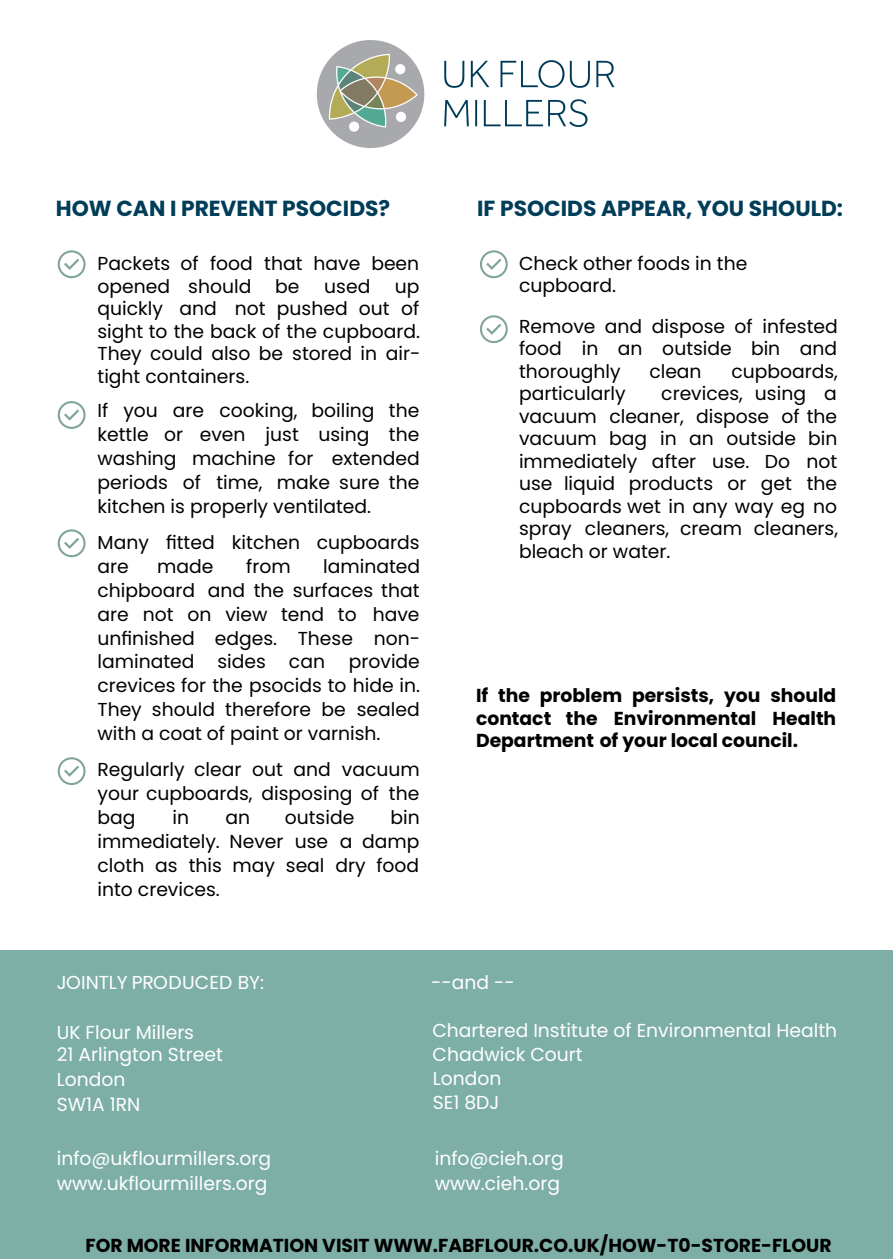
<style>
.page{position:relative;width:893px;height:1259px;background:#fff}
.page>*{position:absolute;margin:0;border:0;box-sizing:border-box;transform-origin:0 0}
.t1{font:700 21.75px "Poppins";color:#003d58}
.t2{font:18.75px/23.9px "Poppins";color:#000;text-align:justify}
.t3{font:18.75px/24px "Poppins";color:#fff}
.t4{font:700 18.75px/22.5px "Poppins";color:#000;text-align:justify}
</style>
<div class="page">
<svg style="left:58px;top:250px;width:28px;height:28px"></svg>
<svg style="left:58px;top:401px;width:28px;height:28px"></svg>
<svg style="left:58px;top:529px;width:28px;height:28px"></svg>
<svg style="left:58px;top:757px;width:28px;height:28px"></svg>
<svg style="left:480px;top:250px;width:28px;height:28px"></svg>
<svg style="left:480px;top:315px;width:28px;height:28px"></svg>
<div style="left:0;top:950px;width:893px;height:309px;background:#7dafa6"></div>
<img style="left:316px;top:40px;width:299px;height:108px">
<p class="t1" style="left:56px;top:196px;width:336px">HOW CAN I PREVENT PSOCIDS?</p>
<p class="t2" style="left:98px;top:252px;width:323px;line-height:22.5px">Packets of food that have been opened should</p>
<p class="t2" style="left:275px;top:274px;width:26px">be</p>
<p class="t2" style="left:324px;top:274px;width:48px">used</p>
<p class="t2" style="left:98px;top:275px;width:324px;line-height:22.5px;text-indent:297px">up quickly and not pushed out of sight to the back of the cupboard.<br>They could also be stored in air&shy;tight containers.</p>
<p class="t2" style="left:98px;top:399px;width:324px">If you are cooking, boiling the kettle or even just using the washing machine for extended periods of time, make sure the kitchen is properly ventilated.</p>
<p class="t2" style="left:98px;top:530px;width:324px">Many fitted kitchen cupboards are</p>
<p class="t2" style="left:157px;top:554px;width:58px">made</p>
<p class="t2" style="left:246px;top:554px;width:46px">from</p>
<p class="t2" style="left:98px;top:554px;width:324px;text-indent:226px">laminated chipboard and the surfaces that are not on view tend to have unfinished edges. These non&shy;laminated sides can</p>
<p class="t2" style="left:98px;top:650px;width:324px;text-indent:251px">provide crevices for the psocids to hide in.<br>They should therefore be sealed with a coat of paint or varnish.</p>
<p class="t2" style="left:98px;top:758px;width:324px">Regularly clear out and vacuum your cupboards, disposing of the bag</p>
<p class="t2" style="left:98px;top:805px;width:324px;text-indent:293px">bin immediately. Never use a damp cloth as this may seal dry food into crevices.</p>
<p class="t2" style="left:172px;top:805px;width:18px">in</p>
<p class="t2" style="left:226px;top:805px;width:26px">an</p>
<p class="t2" style="left:285px;top:805px;width:71px">outside</p>
<p class="t1" style="left:477px;top:196px;width:367px">IF PSOCIDS APPEAR, YOU SHOULD:</p>
<p class="t2" style="left:519px;top:252px;width:230px;line-height:22.5px">Check other foods in the cupboard.</p>
<p class="t2" style="left:519px;top:315px;width:320px;line-height:22.5px">Remove and dispose of infested food in an outside bin and thoroughly</p>
<p class="t2" style="left:649px;top:359px;width:54px">clean</p>
<p class="t2" style="left:731px;top:359px;width:108px">cupboards,</p>
<p class="t2" style="left:519px;top:383px;width:321px;line-height:22.5px;text-indent:142px">crevices, using a vacuum cleaner, dispose of the vacuum bag in an outside bin immediately after use. Do not use liquid products or get the cupboards wet in any way eg no spray cleaners, cream cleaners, bleach or water.</p>
<p class="t2" style="left:519px;top:382px;width:108px">particularly</p>
<p class="t4" style="left:476px;top:684px;width:362px">If the problem persists, you should contact the Environmental Health Department of your local council.</p>
<p class="t3" style="left:57px;top:970px;width:209px">JOINTLY PRODUCED BY:</p>
<p class="t3" style="left:57px;top:1021px;width:168px;line-height:22.5px">UK Flour Millers<br>21 Arlington Street</p>
<p class="t3" style="left:57px;top:1067px;width:85px;line-height:24.9px">London<br>SW1A 1RN</p>
<p class="t3" style="left:431px;top:970px;width:85px">--and --</p>
<p class="t3" style="left:432px;top:1018px;width:406px">Chartered Institute of Environmental Health<br>Chadwick Court<br>London<br>SE1 8DJ</p>
<p class="t3" style="left:57px;top:1146px;width:216px">info@ukflourmillers.org</p>
<p class="t3" style="left:435px;top:1146px;width:130px">info@cieh.org</p>
<p class="t3" style="left:57px;top:1171px;width:212px">www.ukflourmillers.org</p>
<p class="t3" style="left:435px;top:1171px;width:127px">www.cieh.org</p>
<p class="t4" style="left:86px;top:1234px;width:747px">FOR MORE INFORMATION VISIT WWW.FABFLOUR.CO.UK/HOW-T0-STORE-FLOUR</p>
</div>
